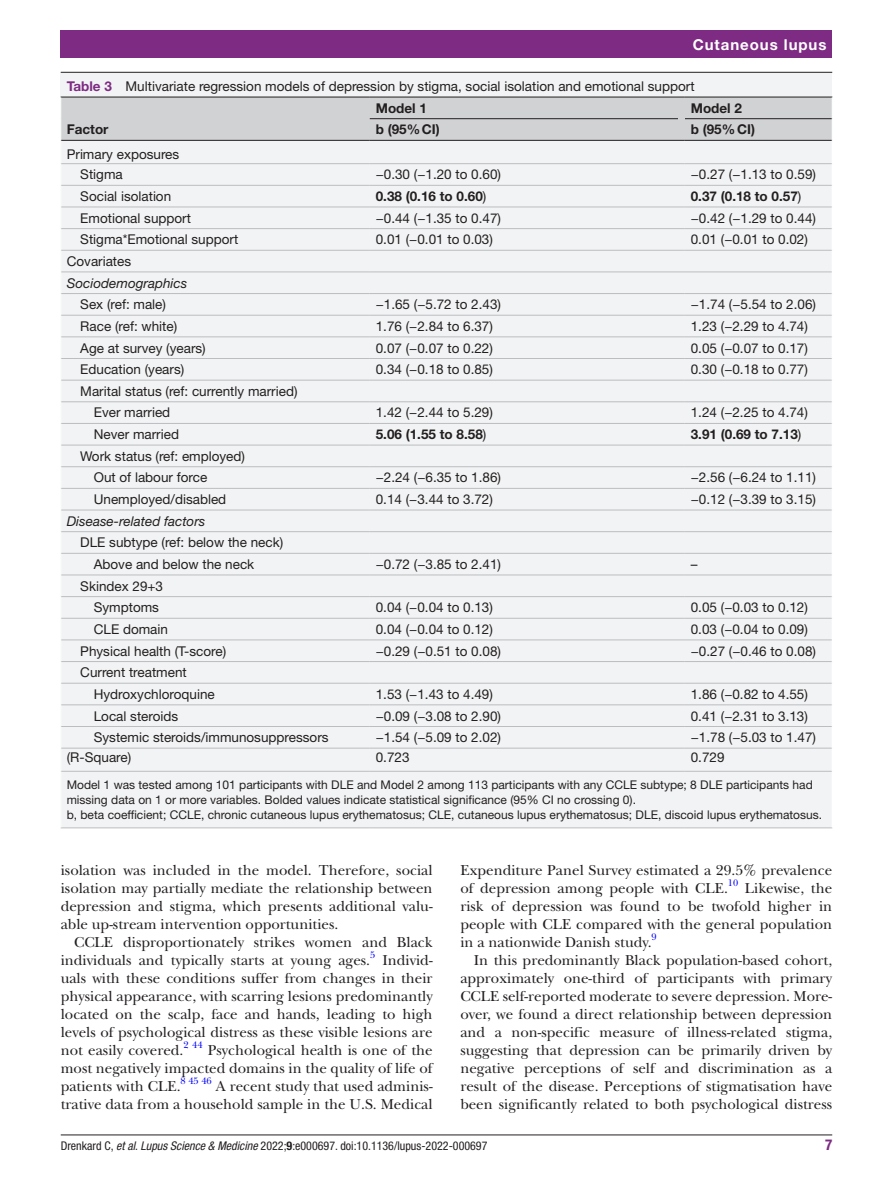
<style>
.page{position:relative;width:893px;height:1191px;background:#fff}
.page>*{position:absolute;margin:0;border:0;box-sizing:border-box;transform-origin:0 0}
.t1{font:15px/18px "New Baskerville";color:#231f20;text-align:justify}
.t2{font:700 15px "Helvetica Neue LT Std";letter-spacing:.065em;color:#fff}
.t3{font:700 condensed 15px "Helvetica Neue LT Std";color:#7d2b83}
.t4{font:13.5px/21.6px "Helvetica Neue LT Std";color:#231f20}
.t5{font:700 13.5px "Helvetica Neue LT Std";color:#231f20}
.t6{font:italic 13.5px "Helvetica Neue LT Std";color:#231f20}
.t7{font:12px/15px "Helvetica Neue LT Std";color:#231f20}
.t8{font:condensed 12px "Helvetica Neue LT Std";color:#231f20}
.t9{font:9.9px "New Baskerville";color:#00f}
.s1{font-weight:700;color:#7d2b83}
.s2{font-weight:400}
.s3{font-style:italic}
.s4{font-weight:700}
</style>
<div class="page">
<hr style="left:61px;top:1134px;width:771px;height:1px;background:#231f20">
<div style="left:61px;top:31px;width:771px;height:27px;background:#7d2b83"></div>
<div style="left:61px;top:73px;width:771px;height:755px;background:#f2f3f4"></div>
<hr style="left:61px;top:72px;width:771px;height:1px;background:#231f20">
<hr style="left:370px;top:771px;width:315px;height:1px;background:#bcbdc0">
<hr style="left:685px;top:771px;width:147px;height:1px;background:#bcbdc0">
<hr style="left:61px;top:771px;width:309px;height:1px;background:#bcbdc0">
<hr style="left:61px;top:827px;width:309px;height:1px;background:#bcbdc0">
<hr style="left:370px;top:827px;width:315px;height:1px;background:#bcbdc0">
<hr style="left:685px;top:827px;width:147px;height:1px;background:#bcbdc0">
<svg style="left:60px;top:97px;width:773px;height:674px"></svg>
<p class="t2" style="left:693px;top:35px;width:135px">Cutaneous lupus</p>
<p class="t4" style="left:67px;top:75px;width:629px"><span class="s1">Table 3</span> Multivariate regression models of depression by stigma, social isolation and emotional support</p>
<p class="t5" style="left:67px;top:121px;width:43px">Factor</p>
<p class="t5" style="left:376px;top:99px;width:53px">Model 1</p>
<p class="t5" style="left:691px;top:99px;width:53px">Model 2</p>
<p class="t5" style="left:376px;top:121px;width:66px">b (95%CI)</p>
<p class="t5" style="left:691px;top:121px;width:66px">b (95%CI)</p>
<p class="t4" style="left:80px;top:144px;width:101px;line-height:20.1px;text-indent:-14px">Primary exposures<br>Stigma</p>
<p class="t4" style="left:376px;top:163px;width:127px">−0.30 (−1.20 to 0.60)</p>
<p class="t4" style="left:691px;top:163px;width:127px">−0.27 (−1.13 to 0.59)</p>
<p class="t4" style="left:80px;top:185px;width:92px">Social isolation</p>
<p class="t5" style="left:376px;top:188px;width:112px">0.38 (0.16 to 0.60<span class="s2">)</span></p>
<p class="t5" style="left:691px;top:188px;width:112px">0.37 (0.18 to 0.57<span class="s2">)</span></p>
<p class="t4" style="left:80px;top:207px;width:112px">Emotional support</p>
<p class="t4" style="left:376px;top:207px;width:127px">−0.44 (−1.35 to 0.47)</p>
<p class="t4" style="left:691px;top:207px;width:127px">−0.42 (−1.29 to 0.44)</p>
<p class="t4" style="left:80px;top:228px;width:160px">Stigma*Emotional support</p>
<p class="t4" style="left:376px;top:228px;width:119px">0.01 (−0.01 to 0.03)</p>
<p class="t4" style="left:691px;top:228px;width:119px">0.01 (−0.01 to 0.02)</p>
<p class="t4" style="left:67px;top:250px;width:66px">Covariates</p>
<p class="t6" style="left:67px;top:275px;width:122px">Sociodemographics</p>
<p class="t4" style="left:80px;top:293px;width:87px">Sex (ref: male)</p>
<p class="t4" style="left:376px;top:293px;width:127px">−1.65 (−5.72 to 2.43)</p>
<p class="t4" style="left:691px;top:293px;width:127px">−1.74 (−5.54 to 2.06)</p>
<p class="t4" style="left:80px;top:315px;width:98px">Race (ref: white)</p>
<p class="t4" style="left:376px;top:315px;width:119px">1.76 (−2.84 to 6.37)</p>
<p class="t4" style="left:691px;top:315px;width:119px">1.23 (−2.29 to 4.74)</p>
<p class="t4" style="left:80px;top:337px;width:127px">Age at survey (years)</p>
<p class="t4" style="left:376px;top:337px;width:119px">0.07 (−0.07 to 0.22)</p>
<p class="t4" style="left:691px;top:337px;width:119px">0.05 (−0.07 to 0.17)</p>
<p class="t4" style="left:80px;top:358px;width:106px">Education (years)</p>
<p class="t4" style="left:376px;top:358px;width:119px">0.34 (−0.18 to 0.85)</p>
<p class="t4" style="left:691px;top:358px;width:119px">0.30 (−0.18 to 0.77)</p>
<p class="t4" style="left:94px;top:380px;width:205px;text-indent:-14px">Marital status (ref: currently married)<br>Ever married</p>
<p class="t4" style="left:376px;top:402px;width:119px">1.42 (−2.44 to 5.29)</p>
<p class="t4" style="left:691px;top:402px;width:119px">1.24 (−2.25 to 4.74)</p>
<p class="t4" style="left:94px;top:423px;width:87px">Never married</p>
<p class="t5" style="left:376px;top:426px;width:112px">5.06 (1.55 to 8.58<span class="s2">)</span></p>
<p class="t5" style="left:691px;top:426px;width:112px">3.91 (0.69 to 7.13<span class="s2">)</span></p>
<p class="t4" style="left:94px;top:445px;width:153px;text-indent:-14px">Work status (ref: employed)<br>Out of labour force</p>
<p class="t4" style="left:376px;top:466px;width:127px">−2.24 (−6.35 to 1.86)</p>
<p class="t4" style="left:691px;top:466px;width:127px">−2.56 (−6.24 to 1.11)</p>
<p class="t4" style="left:94px;top:488px;width:134px">Unemployed/disabled</p>
<p class="t4" style="left:376px;top:488px;width:119px">0.14 (−3.44 to 3.72)</p>
<p class="t4" style="left:691px;top:488px;width:127px">−0.12 (−3.39 to 3.15)</p>
<p class="t6" style="left:67px;top:513px;width:140px">Disease-related factors</p>
<p class="t4" style="left:94px;top:531px;width:191px;text-indent:-14px">DLE subtype (ref: below the neck)<br>Above and below the neck</p>
<p class="t4" style="left:376px;top:553px;width:127px">−0.72 (−3.85 to 2.41)</p>
<p class="t4" style="left:691px;top:553px;width:8px">–</p>
<p class="t4" style="left:94px;top:575px;width:71px;text-indent:-14px">Skindex 29+3<br>Symptoms</p>
<p class="t4" style="left:376px;top:596px;width:119px">0.04 (−0.04 to 0.13)</p>
<p class="t4" style="left:691px;top:596px;width:119px">0.05 (−0.03 to 0.12)</p>
<p class="t4" style="left:94px;top:618px;width:76px">CLE domain</p>
<p class="t4" style="left:376px;top:618px;width:119px">0.04 (−0.04 to 0.12)</p>
<p class="t4" style="left:691px;top:618px;width:119px">0.03 (−0.04 to 0.09)</p>
<p class="t4" style="left:80px;top:640px;width:148px">Physical health (T-score)</p>
<p class="t4" style="left:376px;top:640px;width:127px">−0.29 (−0.51 to 0.08)</p>
<p class="t4" style="left:691px;top:640px;width:127px">−0.27 (−0.46 to 0.08)</p>
<p class="t4" style="left:94px;top:661px;width:123px;text-indent:-14px">Current treatment<br>Hydroxychloroquine</p>
<p class="t4" style="left:376px;top:683px;width:119px">1.53 (−1.43 to 4.49)</p>
<p class="t4" style="left:691px;top:683px;width:119px">1.86 (−0.82 to 4.55)</p>
<p class="t4" style="left:94px;top:704px;width:86px">Local steroids</p>
<p class="t4" style="left:376px;top:704px;width:127px">−0.09 (−3.08 to 2.90)</p>
<p class="t4" style="left:691px;top:704px;width:119px">0.41 (−2.31 to 3.13)</p>
<p class="t4" style="left:94px;top:726px;width:236px">Systemic steroids/immunosuppressors</p>
<p class="t4" style="left:376px;top:726px;width:127px">−1.54 (−5.09 to 2.02)</p>
<p class="t4" style="left:691px;top:726px;width:127px">−1.78 (−5.03 to 1.47)</p>
<p class="t4" style="left:67px;top:746px;width:66px">(R-Square)</p>
<p class="t4" style="left:376px;top:746px;width:35px">0.723</p>
<p class="t4" style="left:691px;top:746px;width:35px">0.729</p>
<p class="t7" style="left:67px;top:777px;width:757px">Model 1 was tested among 101 participants with DLE and Model 2 among 113 participants with any CCLE subtype; 8 DLE participants had missing data on 1 or more variables. Bolded values indicate statistical significance (95% CI no crossing 0).<br>b, beta coefficient; CCLE, chronic cutaneous lupus erythematosus; CLE, cutaneous lupus erythematosus; DLE, discoid lupus erythematosus.</p>
<p class="t1" style="left:61px;top:861px;width:373px">isolation was included in the model. Therefore, social isolation may partially mediate the relationship between depression and stigma, which presents additional valu&shy;able up-stream intervention opportunities.</p>
<p class="t1" style="left:61px;top:933px;width:373px;text-indent:14px">CCLE disproportionately strikes women and Black individuals and typically starts at young ages.<sup>5</sup></p>
<p class="t1" style="left:61px;top:951px;width:373px;text-indent:322px">Individ&shy;uals with these conditions suffer from changes in their physical appearance, with scarring lesions predominantly located on the scalp, face and hands, leading to high levels of psychological distress as these visible lesions are not easily covered.</p>
<p class="t9" style="left:184px;top:1039px;width:21px">2 44</p>
<p class="t1" style="left:61px;top:1041px;width:373px;text-indent:147px">Psychological health is one of the most negatively impacted domains in the quality of life of patients with CLE.</p>
<p class="t9" style="left:181px;top:1075px;width:33px">8 45 46</p>
<p class="t1" style="left:61px;top:1077px;width:373px;text-align:right">A recent study that used adminis-<br>trative data from a household sample in the U.S. Medical</p>
<p class="t1" style="left:460px;top:861px;width:373px">Expenditure Panel Survey estimated a 29.5% prevalence of depression among people with CLE.</p>
<p class="t9" style="left:728px;top:877px;width:12px">10</p>
<p class="t1" style="left:460px;top:879px;width:373px;text-indent:285px">Likewise, the risk of depression was found to be twofold higher in people with CLE compared with the general population in a nationwide Danish study.</p>
<p class="t9" style="left:652px;top:931px;width:7px">9</p>
<p class="t1" style="left:460px;top:951px;width:373px;text-indent:14px">In this predominantly Black population-based cohort, approximately one-third of participants with primary CCLE self-reported moderate to severe depression. More&shy;over, we found a direct relationship between depression and a non-specific measure of illness-related stigma, suggesting that depression can be primarily driven by negative perceptions of self and discrimination as a result of the disease. Perceptions of stigmatisation have been significantly related to both psychological distress</p>
<p class="t8" style="left:61px;top:1138px;width:428px">Drenkard C, <span class="s3">et al</span>. <span class="s3">Lupus Science &amp; Medicine</span> 2022;<span class="s4">9</span>:e000697. doi:10.1136/lupus-2022-000697</p>
<p class="t3" style="left:825px;top:1135px;width:9px">7</p>
</div>
